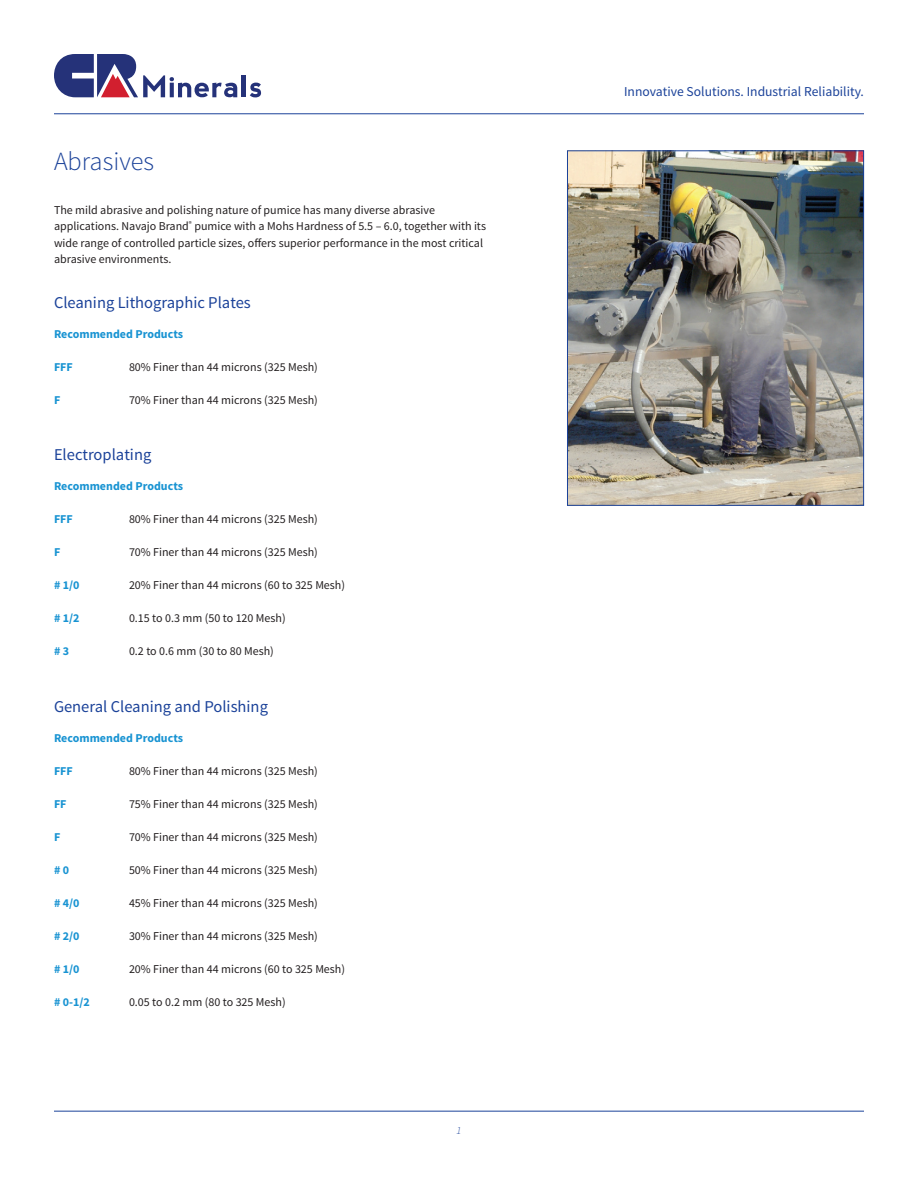
<style>
.page{position:relative;width:918px;height:1188px;background:#fff}
.page>*{position:absolute;margin:0;border:0;box-sizing:border-box;transform-origin:0 0}
.t1{font:300 26.25px "Source Sans Pro";color:#1b4299}
.t2{font:16.5px "Source Sans Pro";color:#1b4299}
.t3{font:13.65px "Source Sans Pro";color:#1b4299}
.t4{font:12px/16.5px "Source Sans Pro";color:#231f20}
.t5{font:700 12px "Source Sans Pro";color:#1893d2}
.t6{font:italic 300 10.5px "Source Sans Pro";color:#1b4299}
</style>
<div class="page">
<svg style="left:54px;top:54px;width:183px;height:43px"></svg>
<hr style="left:242px;top:75px;width:4px;height:22px;background:#253279">
<svg style="left:250px;top:83px;width:11px;height:14px"></svg>
<hr style="left:54px;top:113px;width:810px;height:1px;background:#1b4299">
<hr style="left:54px;top:1111px;width:810px;height:1px;background:#1b4299">
<img style="left:569px;top:152px;width:293px;height:352px">
<div style="left:567px;top:150px;width:297px;height:356px;border:1px solid #1b4299"></div>
<h1 class="t1" style="left:54px;top:145px;width:102px">Abrasives</h1>
<p class="t4" style="left:54px;top:202px;width:434px">The mild abrasive and polishing nature of pumice has many diverse abrasive applications. Navajo Brand<sup>®</sup> pumice with a Mohs Hardness of 5.5 – 6.0, together with its wide range of controlled particle sizes, offers superior performance in the most critical abrasive environments.</p>
<h2 class="t2" style="left:54px;top:292px;width:198px">Cleaning Lithographic Plates</h2>
<p class="t5" style="left:54px;top:326px;width:131px">Recommended Products</p>
<p class="t5" style="left:54px;top:359px;width:20px">FFF</p>
<p class="t4" style="left:129px;top:359px;width:190px">80% Finer than 44 microns (325 Mesh)</p>
<p class="t5" style="left:54px;top:392px;width:8px">F</p>
<p class="t4" style="left:129px;top:392px;width:190px">70% Finer than 44 microns (325 Mesh)</p>
<h2 class="t2" style="left:54px;top:444px;width:99px">Electroplating</h2>
<p class="t5" style="left:54px;top:478px;width:131px">Recommended Products</p>
<p class="t5" style="left:54px;top:511px;width:20px">FFF</p>
<p class="t4" style="left:129px;top:511px;width:190px">80% Finer than 44 microns (325 Mesh)</p>
<p class="t5" style="left:54px;top:544px;width:8px">F</p>
<p class="t4" style="left:129px;top:544px;width:190px">70% Finer than 44 microns (325 Mesh)</p>
<p class="t5" style="left:54px;top:577px;width:27px"># 1/0</p>
<p class="t4" style="left:129px;top:577px;width:218px">20% Finer than 44 microns (60 to 325 Mesh)</p>
<p class="t5" style="left:54px;top:610px;width:27px"># 1/2</p>
<p class="t4" style="left:129px;top:610px;width:158px">0.15 to 0.3 mm (50 to 120 Mesh)</p>
<p class="t5" style="left:54px;top:643px;width:17px"># 3</p>
<p class="t4" style="left:129px;top:643px;width:146px">0.2 to 0.6 mm (30 to 80 Mesh)</p>
<h2 class="t2" style="left:54px;top:696px;width:215px">General Cleaning and Polishing</h2>
<p class="t5" style="left:54px;top:730px;width:131px">Recommended Products</p>
<p class="t5" style="left:54px;top:763px;width:20px">FFF</p>
<p class="t4" style="left:129px;top:763px;width:190px">80% Finer than 44 microns (325 Mesh)</p>
<p class="t5" style="left:54px;top:796px;width:14px">FF</p>
<p class="t4" style="left:129px;top:796px;width:190px">75% Finer than 44 microns (325 Mesh)</p>
<p class="t5" style="left:54px;top:829px;width:8px">F</p>
<p class="t4" style="left:129px;top:829px;width:190px">70% Finer than 44 microns (325 Mesh)</p>
<p class="t5" style="left:54px;top:862px;width:17px"># 0</p>
<p class="t4" style="left:129px;top:862px;width:190px">50% Finer than 44 microns (325 Mesh)</p>
<p class="t5" style="left:54px;top:895px;width:27px"># 4/0</p>
<p class="t4" style="left:129px;top:895px;width:190px">45% Finer than 44 microns (325 Mesh)</p>
<p class="t5" style="left:54px;top:928px;width:27px"># 2/0</p>
<p class="t4" style="left:129px;top:928px;width:190px">30% Finer than 44 microns (325 Mesh)</p>
<p class="t5" style="left:54px;top:961px;width:27px"># 1/0</p>
<p class="t4" style="left:129px;top:961px;width:218px">20% Finer than 44 microns (60 to 325 Mesh)</p>
<p class="t5" style="left:54px;top:994px;width:37px"># 0-1/2</p>
<p class="t4" style="left:129px;top:994px;width:158px">0.05 to 0.2 mm (80 to 325 Mesh)</p>
<p class="t6" style="left:457px;top:1124px;width:6px">1</p>
<p class="t3" style="left:624px;top:83px;width:241px">Innovative Solutions. Industrial Reliability.</p>
</div>
